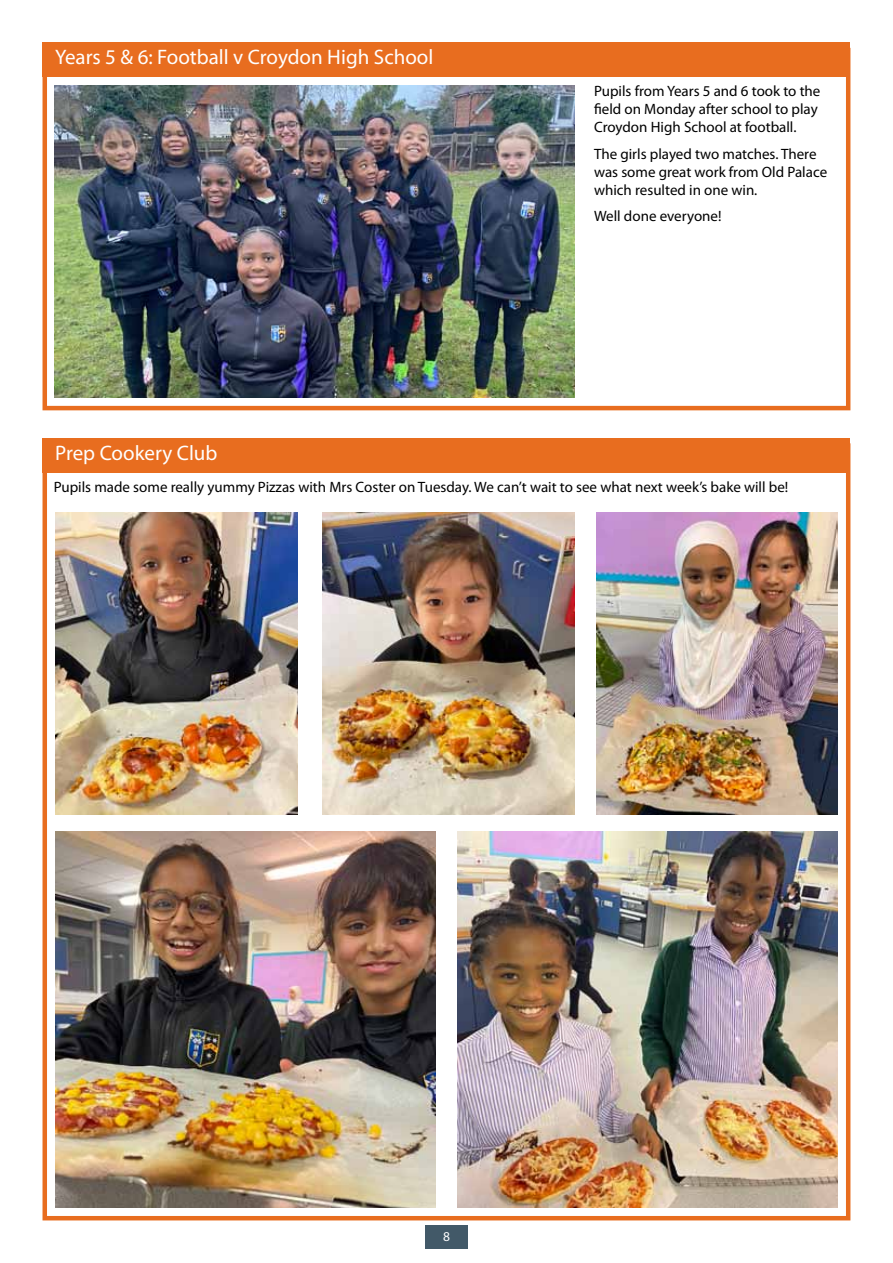
<style>
.page{position:relative;width:893px;height:1263px;background:#fff}
.page>*{position:absolute;margin:0;border:0;box-sizing:border-box;transform-origin:0 0}
.t1{font:21px "Myriad Pro";color:#fff}
.t2{font:15px/18px "Myriad Pro";color:#000}
.t3{font:13.5px "Myriad Pro";color:#fff}
</style>
<div class="page">
<div style="left:425px;top:1226px;width:43px;height:23px;background:#425968"></div>
<div style="left:43px;top:48px;width:807px;height:362px;border:5px solid #e86d1f"></div>
<div style="left:43px;top:443px;width:807px;height:777px;border:5px solid #e86d1f"></div>
<div style="left:43px;top:43px;width:807px;height:34px;background:#e86d1f"></div>
<div style="left:43px;top:438px;width:807px;height:34px;background:#e86d1f"></div>
<img style="left:54px;top:85px;width:520px;height:313px">
<img style="left:56px;top:832px;width:380px;height:376px">
<img style="left:322px;top:512px;width:252px;height:303px">
<img style="left:597px;top:512px;width:241px;height:303px">
<img style="left:56px;top:512px;width:242px;height:303px">
<img style="left:457px;top:832px;width:381px;height:376px">
<h1 class="t1" style="left:55px;top:49px;width:380px">Years 5 &amp; 6: Football v Croydon High School</h1>
<h1 class="t1" style="left:55px;top:444px;width:164px">Prep Cookery Club</h1>
<p class="t2" style="left:594px;top:84px;width:228px">Pupils from Years 5 and 6 took to the field on Monday after school to play<br>Croydon High School at football.</p>
<p class="t2" style="left:594px;top:146px;width:235px">The girls played two matches. There was some great work from Old Palace which resulted in one win.</p>
<p class="t2" style="left:594px;top:209px;width:129px">Well done everyone!</p>
<p class="t2" style="left:54px;top:479px;width:736px">Pupils made some really yummy Pizzas with Mrs Coster on Tuesday. We can’t wait to see what next week’s bake will be!</p>
<p class="t3" style="left:443px;top:1231px;width:8px">8</p>
</div>
